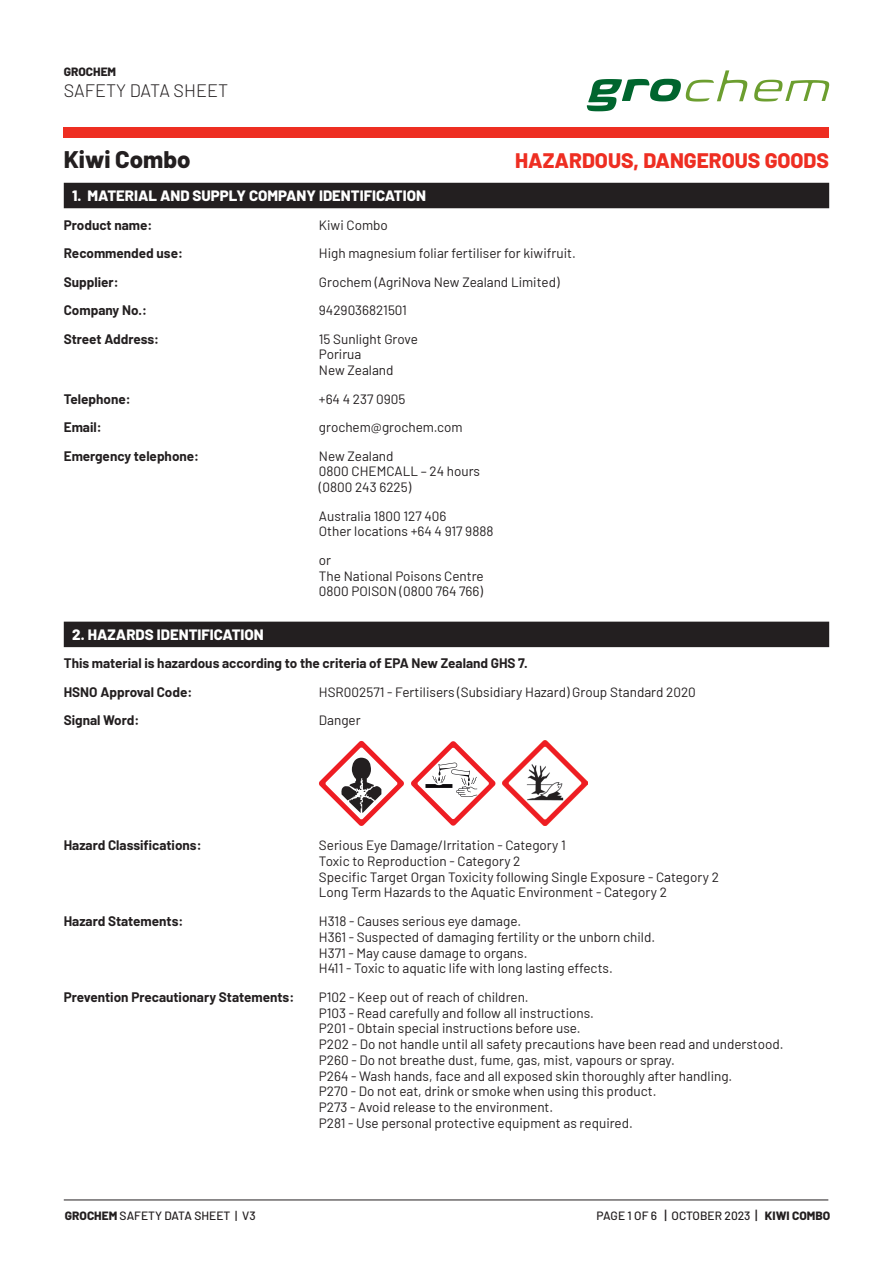
<style>
.page{position:relative;width:893px;height:1263px;background:#fff}
.page>*{position:absolute;margin:0;border:0;box-sizing:border-box;transform-origin:0 0}
.t1{font:800 24px "Barlow";color:#231f20}
.t2{font:800 21px "Barlow";color:#ee2e22}
.t3{font:300 18px "Barlow";color:#231f20}
.t4{font:800 15px "Barlow";color:#fff}
.t5{font:13.5px/15.8px "Barlow";color:#231f20}
.t6{font:700 13.5px/28.5px "Barlow";color:#231f20}
.t7{font:500 12px "Barlow";color:#231f20}
.t8{font:800 12px "Barlow";color:#231f20}
.s1{font-weight:800}
.s2{font-size:13.5px}
</style>
<div class="page">
<svg style="left:754px;top:80px;width:75px;height:22px"></svg>
<svg style="left:587px;top:70px;width:160px;height:41px"></svg>
<hr style="left:64px;top:1199px;width:764px;height:1px;background:#231f20">
<div style="left:64px;top:183px;width:765px;height:25px;background:#231f20"></div>
<div style="left:64px;top:622px;width:765px;height:25px;background:#231f20"></div>
<svg style="left:319px;top:741px;width:85px;height:85px"></svg>
<svg style="left:411px;top:741px;width:85px;height:85px"></svg>
<img style="left:502px;top:741px;width:86px;height:85px">
<div style="left:64px;top:128px;width:765px;height:10px;background:#ee2e22"></div>
<p class="t8" style="left:64px;top:63px;width:54px">GROCHEM</p>
<h3 class="t3" style="left:64px;top:78px;width:166px">SAFETY DATA SHEET</h3>
<h1 class="t1" style="left:64px;top:141px;width:128px">Kiwi Combo</h1>
<h2 class="t2" style="left:515px;top:145px;width:316px">HAZARDOUS, DANGEROUS GOODS</h2>
<p class="t4" style="left:72px;top:184px;width:355px">1. MATERIAL AND SUPPLY COMPANY IDENTIFICATION</p>
<p class="t6" style="left:64px;top:209px;width:90px">Product name:</p>
<p class="t5" style="left:319px;top:216px;width:70px">Kiwi Combo</p>
<p class="t6" style="left:64px;top:238px;width:121px">Recommended use:</p>
<p class="t5" style="left:319px;top:244px;width:258px">High magnesium foliar fertiliser for kiwifruit.</p>
<p class="t6" style="left:64px;top:266px;width:56px">Supplier:</p>
<p class="t5" style="left:319px;top:273px;width:242px">Grochem (AgriNova New Zealand Limited)</p>
<p class="t6" style="left:64px;top:295px;width:85px">Company No.:</p>
<p class="t5" style="left:319px;top:301px;width:89px">9429036821501</p>
<p class="t6" style="left:64px;top:323px;width:97px">Street Address:</p>
<p class="t5" style="left:319px;top:330px;width:101px">15 Sunlight Grove<br>Porirua<br>New Zealand</p>
<p class="t6" style="left:64px;top:383px;width:68px">Telephone:</p>
<p class="t5" style="left:319px;top:390px;width:88px">+64 4 237 0905</p>
<p class="t6" style="left:64px;top:412px;width:39px">Email:</p>
<p class="t5" style="left:319px;top:418px;width:145px">grochem@grochem.com</p>
<p class="t6" style="left:64px;top:440px;width:137px">Emergency telephone:</p>
<p class="t5" style="left:319px;top:447px;width:163px">New Zealand<br>0800 CHEMCALL – 24 hours (0800 243 6225)</p>
<p class="t5" style="left:319px;top:507px;width:176px">Australia 1800 127 406<br>Other locations +64 4 917 9888</p>
<p class="t5" style="left:319px;top:551px;width:166px">or<br>The National Poisons Centre<br>0800 POISON (0800 764 766)</p>
<p class="t4" style="left:72px;top:623px;width:193px">2. HAZARDS IDENTIFICATION</p>
<p class="t6" style="left:64px;top:648px;width:465px">This material is hazardous according to the criteria of EPA New Zealand GHS 7.<br>HSNO Approval Code:</p>
<p class="t5" style="left:319px;top:683px;width:378px">HSR002571 - Fertilisers (Subsidiary Hazard) Group Standard 2020</p>
<p class="t6" style="left:64px;top:705px;width:77px">Signal Word:</p>
<p class="t5" style="left:319px;top:712px;width:43px">Danger</p>
<p class="t6" style="left:64px;top:830px;width:139px">Hazard Classifications:</p>
<p class="t5" style="left:319px;top:836px;width:402px">Serious Eye Damage/Irritation - Category 1<br>Toxic to Reproduction - Category 2<br>Specific Target Organ Toxicity following Single Exposure - Category 2<br>Long Term Hazards to the Aquatic Environment - Category 2</p>
<p class="t6" style="left:64px;top:906px;width:121px">Hazard Statements:</p>
<p class="t5" style="left:319px;top:912px;width:338px">H318 - Causes serious eye damage.<br>H361 - Suspected of damaging fertility or the unborn child.<br>H371 - May cause damage to organs.<br>H411 - Toxic to aquatic life with long lasting effects.</p>
<p class="t6" style="left:64px;top:982px;width:232px">Prevention Precautionary Statements:</p>
<p class="t5" style="left:319px;top:988px;width:466px">P102 - Keep out of reach of children.<br>P103 - Read carefully and follow all instructions.<br>P201 - Obtain special instructions before use.<br>P202 - Do not handle until all safety precautions have been read and understood.<br>P260 - Do not breathe dust, fume, gas, mist, vapours or spray.<br>P264 - Wash hands, face and all exposed skin thoroughly after handling.<br>P270 - Do not eat, drink or smoke when using this product.<br>P273 - Avoid release to the environment.<br>P281 - Use personal protective equipment as required.</p>
<p class="t7" style="left:65px;top:1207px;width:192px"><span class="s1">GROCHEM</span> SAFETY DATA SHEET | V3</p>
<p class="t7" style="left:597px;top:1207px;width:235px">PAGE 1 OF 6 <span class="s2">|</span> OCTOBER 2023 <span class="s2">|</span> <span class="s1">KIWI COMBO</span></p>
</div>
